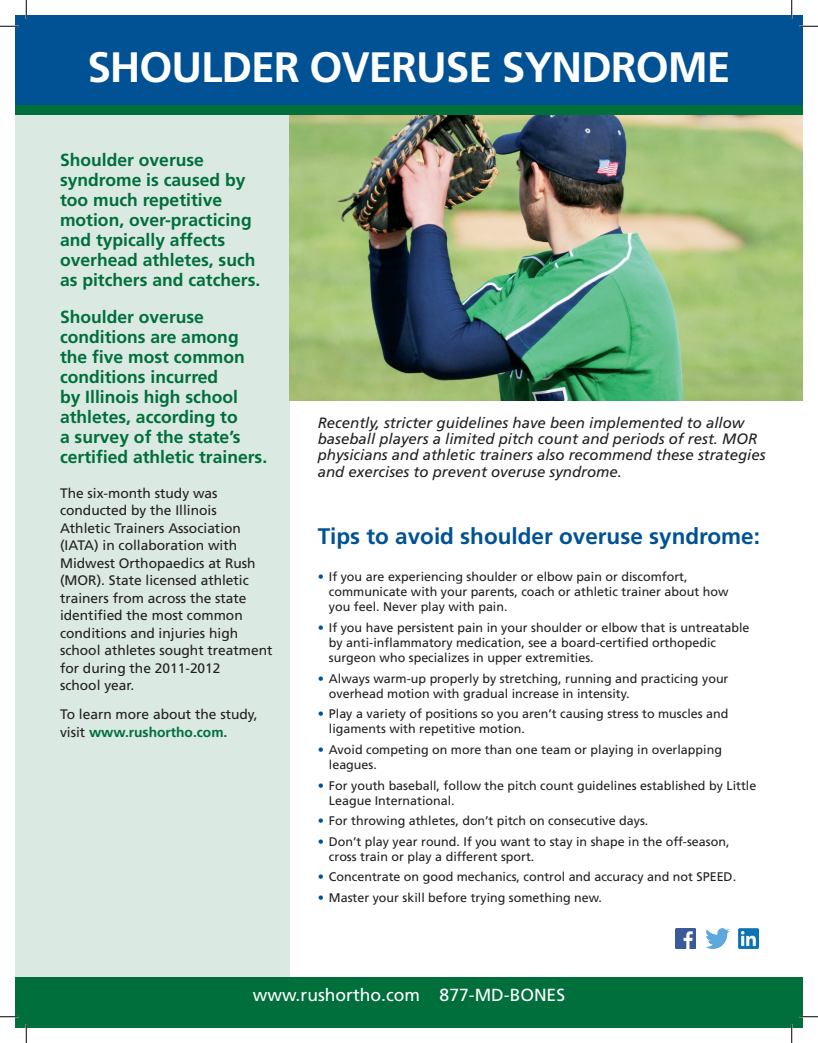
<style>
.page{position:relative;width:818px;height:1043px;background:#fff}
.page>*{position:absolute;margin:0;border:0;box-sizing:border-box;transform-origin:0 0}
.t1{font:700 42.5px "Frutiger";letter-spacing:-.025em;color:#fff}
.t2{font:700 22.5px "Frutiger";color:#005294}
.t3{font:700 17.5px/20px "Frutiger";color:#006f3c}
.t4{font:17.5px "Frutiger";color:#fff}
.t5{font:italic 15px/16.2px "Frutiger";color:#231f20}
.t6{font:13.75px/17.5px "Frutiger";color:#231f20}
.t7{font:12.5px/15px "Frutiger";color:#231f20}
.s1{font-weight:700;color:#006f3c}
.s2{color:#005294}
</style>
<div class="page">
<div style="left:15px;top:110px;width:275px;height:882px;background:#dae9e1"></div>
<img style="left:290px;top:115px;width:512px;height:286px">
<div style="left:15px;top:977px;width:787px;height:51px;background:#006f3c"></div>
<div style="left:15px;top:15px;width:787px;height:90px;background:#005294"></div>
<div style="left:15px;top:105px;width:787px;height:10px;background:#006f3c"></div>
<img style="left:706px;top:929px;width:23px;height:19px">
<img style="left:675px;top:928px;width:20px;height:20px">
<img style="left:738px;top:929px;width:20px;height:19px">
<svg style="left:0;top:25px;width:19px;height:2px"></svg>
<svg style="left:799px;top:25px;width:19px;height:2px"></svg>
<svg style="left:0;top:1015px;width:19px;height:2px"></svg>
<svg style="left:799px;top:1015px;width:19px;height:2px"></svg>
<svg style="left:25px;top:0;width:2px;height:19px"></svg>
<svg style="left:25px;top:1024px;width:2px;height:18px"></svg>
<svg style="left:790px;top:0;width:2px;height:19px"></svg>
<svg style="left:790px;top:1024px;width:2px;height:18px"></svg>
<h1 class="t1" style="left:87px;top:42px;width:644px">SHOULDER OVERUSE SYNDROME</h1>
<h3 class="t3" style="left:60px;top:149px;width:202px">Shoulder overuse syndrome is caused by too much repetitive motion, over-practicing and typically affects overhead athletes, such as pitchers and catchers.</h3>
<h3 class="t3" style="left:60px;top:306px;width:209px">Shoulder overuse conditions are among the five most common conditions incurred<br>by Illinois high school athletes, according to<br>a survey of the state’s certified athletic trainers.</h3>
<p class="t6" style="left:60px;top:484px;width:214px">The six-month study was conducted by the Illinois<br>Athletic Trainers Association (IATA) in collaboration with<br>Midwest Orthopaedics at Rush (MOR). State licensed athletic trainers from across the state identified the most common conditions and injuries high school athletes sought treatment for during the 2011-2012<br>school year.</p>
<p class="t6" style="left:60px;top:705px;width:199px">To learn more about the study, visit <span class="s1">www.rushortho.com.</span></p>
<p class="t5" style="left:317px;top:414px;width:449px">Recently, stricter guidelines have been implemented to allow baseball players a limited pitch count and periods of rest. MOR physicians and athletic trainers also recommend these strategies and exercises to prevent overuse syndrome.</p>
<h2 class="t2" style="left:317px;top:523px;width:444px">Tips to avoid shoulder overuse syndrome:</h2>
<p class="t7" style="left:329px;top:569px;width:401px;text-indent:-11px"><span class="s2">•</span> If you are experiencing shoulder or elbow pain or discomfort, communicate with your parents, coach or athletic trainer about how you feel. Never play with pain.</p>
<p class="t7" style="left:329px;top:620px;width:422px;text-indent:-11px"><span class="s2">•</span> If you have persistent pain in your shoulder or elbow that is untreatable by anti-inflammatory medication, see a board-certified orthopedic surgeon who specializes in upper extremities.</p>
<p class="t7" style="left:329px;top:670px;width:401px;text-indent:-11px"><span class="s2">•</span> Always warm-up properly by stretching, running and practicing your overhead motion with gradual increase in intensity.</p>
<p class="t7" style="left:329px;top:706px;width:401px;text-indent:-11px"><span class="s2">•</span> Play a variety of positions so you aren’t causing stress to muscles and ligaments with repetitive motion.</p>
<p class="t7" style="left:329px;top:742px;width:394px;text-indent:-11px"><span class="s2">•</span> Avoid competing on more than one team or playing in overlapping leagues.</p>
<p class="t7" style="left:329px;top:777px;width:429px;text-indent:-11px"><span class="s2">•</span> For youth baseball, follow the pitch count guidelines established by Little<br>League International.</p>
<p class="t7" style="left:317px;top:813px;width:332px"><span class="s2">•</span> For throwing athletes, don’t pitch on consecutive days.</p>
<p class="t7" style="left:329px;top:833px;width:402px;text-indent:-11px"><span class="s2">•</span> Don’t play year round. If you want to stay in shape in the off-season, cross train or play a different sport.</p>
<p class="t7" style="left:317px;top:869px;width:420px"><span class="s2">•</span> Concentrate on good mechanics, control and accuracy and not SPEED.</p>
<p class="t7" style="left:317px;top:890px;width:286px"><span class="s2">•</span> Master your skill before trying something new.</p>
<h3 class="t4" style="left:253px;top:985px;width:314px">www.rushortho.com 877-MD-BONES</h3>
</div>
